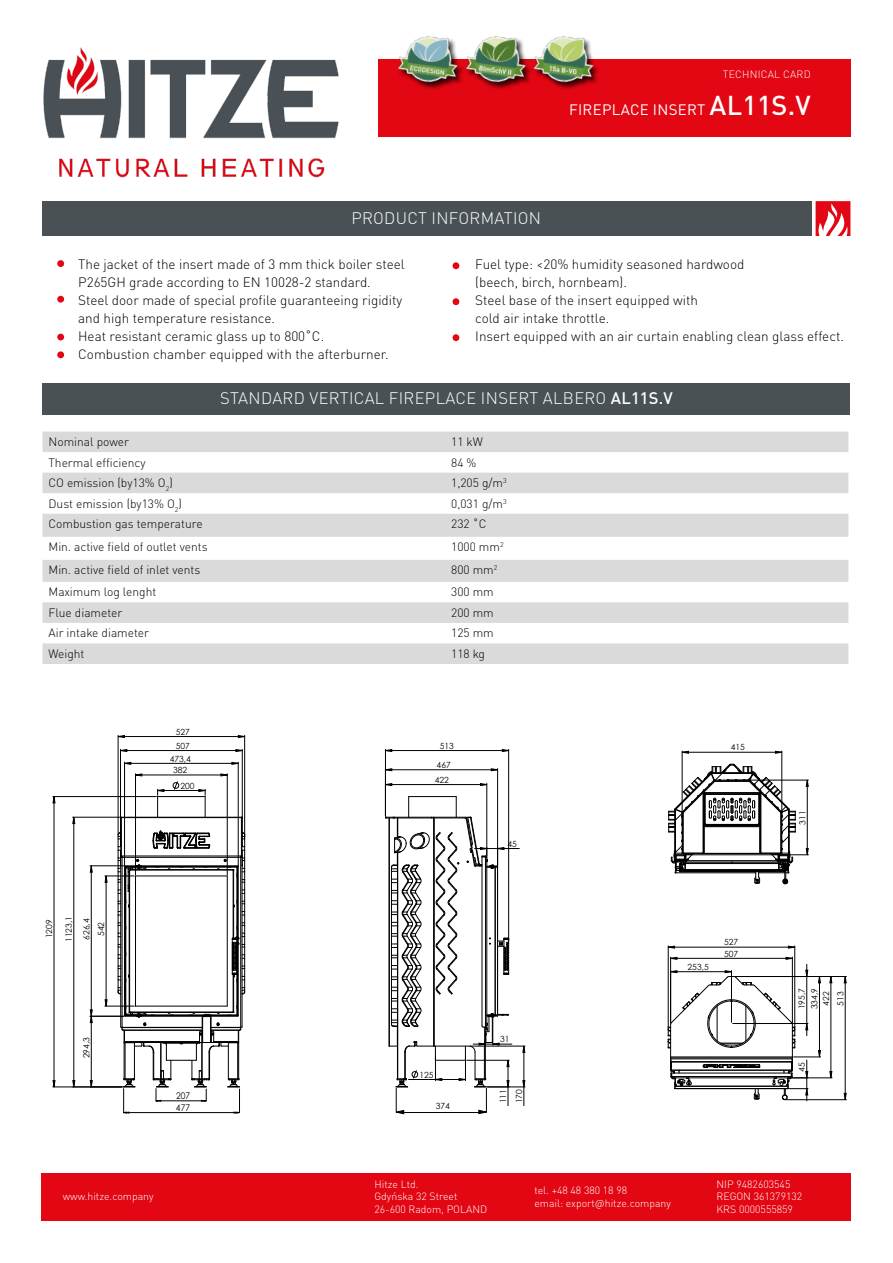
<style>
.page{position:relative;width:893px;height:1263px;background:#fff}
.page>*{position:absolute;margin:0;border:0;box-sizing:border-box;transform-origin:0 0}
.t1{font:300 16.5px "DIN Pro";letter-spacing:.02em;color:#fff}
.t2{font:15px "DIN Pro";letter-spacing:.02em;color:#fff}
.t3{font:300 13.5px/18px "DIN Pro";color:#000}
.t4{font:300 12px "DIN Pro";color:#000}
.t5{font:300 10.5px/12.6px "DIN Pro";color:#fff}
.t6{font:300 10.5px "DIN Pro";letter-spacing:.02em;color:#fff}
.t7{font:9.15px/12.1px "Century Gothic";color:#000;scale:.92 1}
.t8{font:8.55px "Century Gothic";color:#000}
.t9{font:8.4px/15.9px "Century Gothic";color:#000}
.s1{font-weight:500;font-size:27px}
.s2{font-weight:500}
</style>
<div class="page">
<img style="left:43px;top:47px;width:296px;height:131px">
<div style="left:43px;top:201px;width:769px;height:35px;background:#495155"></div>
<div style="left:378px;top:60px;width:472px;height:77px;background:#e30613"></div>
<div style="left:41px;top:1172px;width:809px;height:48px;background:#e30613"></div>
<div style="left:43px;top:383px;width:807px;height:32px;background:#495155"></div>
<img style="left:467px;top:36px;width:60px;height:53px">
<img style="left:391px;top:36px;width:76px;height:53px">
<div style="left:57px;top:260px;width:7px;height:7px;background:#e30613;border-radius:50%"></div>
<div style="left:57px;top:296px;width:7px;height:7px;background:#e30613;border-radius:50%"></div>
<div style="left:57px;top:334px;width:7px;height:6px;background:#e30613;border-radius:50%"></div>
<div style="left:452px;top:262px;width:7px;height:7px;background:#e30613;border-radius:50%"></div>
<div style="left:452px;top:298px;width:7px;height:7px;background:#e30613;border-radius:50%"></div>
<div style="left:57px;top:351px;width:7px;height:7px;background:#e30613;border-radius:50%"></div>
<div style="left:452px;top:334px;width:7px;height:7px;background:#e30613;border-radius:50%"></div>
<svg style="left:816px;top:201px;width:34px;height:35px"></svg>
<svg style="left:43px;top:431px;width:805px;height:233px;fill:#dadada"></svg>
<hr style="left:120px;top:750px;width:122px;height:1px;background:#000">
<hr style="left:242px;top:749px;width:1px;height:68px;background:#000">
<hr style="left:120px;top:749px;width:1px;height:68px;background:#000">
<hr style="left:125px;top:763px;width:113px;height:1px;background:#000">
<hr style="left:238px;top:762px;width:1px;height:104px;background:#000">
<hr style="left:124px;top:762px;width:1px;height:104px;background:#000">
<hr style="left:74px;top:817px;width:1px;height:270px;background:#000">
<hr style="left:73px;top:817px;width:47px;height:1px;background:#000">
<hr style="left:54px;top:796px;width:1px;height:291px;background:#000">
<hr style="left:53px;top:1087px;width:69px;height:1px;background:#000">
<hr style="left:53px;top:796px;width:103px;height:1px;background:#000">
<hr style="left:91px;top:1016px;width:1px;height:71px;background:#000">
<hr style="left:91px;top:866px;width:1px;height:150px;background:#000">
<hr style="left:90px;top:1016px;width:34px;height:1px;background:#000">
<hr style="left:90px;top:865px;width:34px;height:1px;background:#000">
<hr style="left:118px;top:736px;width:127px;height:1px;background:#000">
<hr style="left:244px;top:735px;width:1px;height:103px;background:#000">
<hr style="left:118px;top:735px;width:1px;height:98px;background:#000">
<svg style="left:235px;top:749px;width:8px;height:3px"></svg>
<svg style="left:120px;top:749px;width:7px;height:3px"></svg>
<svg style="left:231px;top:762px;width:8px;height:3px"></svg>
<svg style="left:124px;top:762px;width:7px;height:3px"></svg>
<svg style="left:72px;top:817px;width:3px;height:7px"></svg>
<svg style="left:72px;top:1080px;width:3px;height:7px"></svg>
<svg style="left:52px;top:1080px;width:4px;height:7px"></svg>
<svg style="left:52px;top:796px;width:4px;height:7px"></svg>
<svg style="left:90px;top:1080px;width:3px;height:7px"></svg>
<svg style="left:90px;top:1009px;width:3px;height:14px"></svg>
<svg style="left:90px;top:865px;width:3px;height:8px"></svg>
<svg style="left:238px;top:735px;width:7px;height:3px"></svg>
<svg style="left:118px;top:735px;width:7px;height:3px"></svg>
<hr style="left:385px;top:784px;width:102px;height:1px;background:#000">
<hr style="left:487px;top:783px;width:1px;height:73px;background:#000">
<hr style="left:385px;top:769px;width:113px;height:1px;background:#000">
<hr style="left:497px;top:768px;width:1px;height:97px;background:#000">
<hr style="left:385px;top:750px;width:124px;height:1px;background:#000">
<hr style="left:508px;top:749px;width:1px;height:192px;background:#000">
<hr style="left:385px;top:749px;width:1px;height:67px;background:#000">
<svg style="left:480px;top:783px;width:7px;height:3px"></svg>
<svg style="left:386px;top:783px;width:6px;height:3px"></svg>
<svg style="left:491px;top:768px;width:7px;height:3px"></svg>
<svg style="left:502px;top:749px;width:7px;height:3px"></svg>
<svg style="left:385px;top:749px;width:7px;height:3px"></svg>
<hr style="left:668px;top:947px;width:127px;height:1px;background:#000">
<hr style="left:668px;top:946px;width:1px;height:81px;background:#000">
<hr style="left:794px;top:946px;width:1px;height:81px;background:#000">
<hr style="left:831px;top:976px;width:1px;height:102px;background:#000">
<hr style="left:792px;top:1077px;width:40px;height:1px;background:#000">
<hr style="left:845px;top:976px;width:1px;height:124px;background:#000">
<hr style="left:786px;top:1099px;width:60px;height:1px;background:#000">
<hr style="left:735px;top:976px;width:111px;height:1px;background:#000">
<svg style="left:668px;top:946px;width:7px;height:3px"></svg>
<svg style="left:788px;top:946px;width:7px;height:3px"></svg>
<svg style="left:829px;top:977px;width:3px;height:6px"></svg>
<svg style="left:829px;top:1071px;width:3px;height:7px"></svg>
<svg style="left:844px;top:1093px;width:3px;height:7px"></svg>
<svg style="left:667px;top:957px;width:154px;height:144px"></svg>
<hr style="left:682px;top:752px;width:100px;height:1px;background:#000">
<hr style="left:781px;top:751px;width:1px;height:65px;background:#000">
<hr style="left:682px;top:751px;width:1px;height:73px;background:#000">
<hr style="left:807px;top:780px;width:1px;height:75px;background:#000">
<hr style="left:686px;top:854px;width:122px;height:1px;background:#000">
<hr style="left:728px;top:780px;width:80px;height:1px;background:#000">
<svg style="left:775px;top:751px;width:7px;height:3px"></svg>
<svg style="left:682px;top:751px;width:7px;height:3px"></svg>
<svg style="left:806px;top:848px;width:3px;height:7px"></svg>
<svg style="left:806px;top:779px;width:3px;height:8px"></svg>
<svg style="left:668px;top:763px;width:128px;height:121px"></svg>
<svg style="left:385px;top:796px;width:140px;height:318px"></svg>
<svg style="left:105px;top:773px;width:140px;height:341px"></svg>
<img style="left:527px;top:36px;width:76px;height:53px">
<p class="t6" style="left:723px;top:66px;width:89px">TECHNICAL CARD</p>
<p class="t2" style="left:569px;top:98px;width:243px">FIREPLACE INSERT <span class="s1">AL11S.V</span></p>
<p class="t1" style="left:352px;top:206px;width:191px">PRODUCT INFORMATION</p>
<p class="t3" style="left:78px;top:254px;width:328px">The jacket of the insert made of 3 mm thick boiler steel P265GH grade according to EN 10028-2 standard.<br>Steel door made of special profile guaranteeing rigidity and high temperature resistance.<br>Heat resistant ceramic glass up to 800˚C.<br>Combustion chamber equipped with the afterburner.</p>
<p class="t3" style="left:475px;top:254px;width:370px">Fuel type: &lt;20% humidity seasoned hardwood<br>(beech, birch, hornbeam).<br>Steel base of the insert equipped with<br>cold air intake throttle.<br>Insert equipped with an air curtain enabling clean glass effect.</p>
<p class="t1" style="left:220px;top:385px;width:454px">STANDARD VERTICAL FIREPLACE INSERT ALBERO <span class="s2">AL11S.V</span></p>
<p class="t4" style="left:49px;top:432px;width:82px">Nominal power</p>
<p class="t4" style="left:451px;top:432px;width:33px">11 kW</p>
<p class="t4" style="left:49px;top:453px;width:99px">Thermal efficiency</p>
<p class="t4" style="left:451px;top:453px;width:27px">84 %</p>
<p class="t4" style="left:49px;top:474px;width:126px">CO emission (by13% O<sub>2</sub>)</p>
<p class="t4" style="left:451px;top:474px;width:57px">1,205 g/m<sup>3</sup></p>
<p class="t4" style="left:49px;top:494px;width:135px">Dust emission (by13% O<sub>2</sub>)</p>
<p class="t4" style="left:451px;top:494px;width:57px">0,031 g/m<sup>3</sup></p>
<p class="t4" style="left:49px;top:515px;width:156px">Combustion gas temperature</p>
<p class="t4" style="left:451px;top:515px;width:37px">232 ˚C</p>
<p class="t4" style="left:49px;top:538px;width:161px">Min. active field of outlet vents</p>
<p class="t4" style="left:451px;top:538px;width:54px">1000 mm<sup>2</sup></p>
<p class="t4" style="left:49px;top:561px;width:153px">Min. active field of inlet vents</p>
<p class="t4" style="left:451px;top:561px;width:48px">800 mm<sup>2</sup></p>
<p class="t4" style="left:49px;top:583px;width:109px">Maximum log lenght</p>
<p class="t4" style="left:451px;top:583px;width:44px">300 mm</p>
<p class="t4" style="left:49px;top:603px;width:75px">Flue diameter</p>
<p class="t4" style="left:451px;top:603px;width:44px">200 mm</p>
<p class="t4" style="left:49px;top:624px;width:102px">Air intake diameter</p>
<p class="t4" style="left:451px;top:624px;width:44px">125 mm</p>
<p class="t4" style="left:49px;top:644px;width:37px">Weight</p>
<p class="t4" style="left:451px;top:644px;width:35px">118 kg</p>
<p class="t9" style="left:176px;top:723px;width:16px">527</p>
<p class="t9" style="left:176px;top:737px;width:16px">507</p>
<p class="t9" style="left:170px;top:750px;width:23px">473,4</p>
<p class="t9" style="left:173px;top:762px;width:16px">382</p>
<p class="t9" style="left:181px;top:777px;width:16px">200</p>
<p class="t9" style="left:41px;top:938px;width:20px;rotate:-90deg">1209</p>
<p class="t9" style="left:61px;top:942px;width:27px;rotate:-90deg">1123,1</p>
<p class="t9" style="left:78px;top:939px;width:23px;rotate:-90deg">626,4</p>
<p class="t9" style="left:93px;top:936px;width:16px;rotate:-90deg">542</p>
<p class="t9" style="left:78px;top:1058px;width:23px;rotate:-90deg">294,3</p>
<p class="t7" style="left:176px;top:1089px;width:17px">207<br>477</p>
<p class="t5" style="left:63px;top:1189px;width:92px">www.hitze.company</p>
<p class="t9" style="left:440px;top:737px;width:16px">513</p>
<p class="t9" style="left:435px;top:772px;width:16px">422</p>
<p class="t9" style="left:437px;top:757px;width:16px">467</p>
<p class="t9" style="left:508px;top:835px;width:11px">45</p>
<p class="t9" style="left:731px;top:739px;width:16px">415</p>
<p class="t9" style="left:794px;top:824px;width:16px;rotate:-90deg">311</p>
<p class="t9" style="left:419px;top:1066px;width:16px">125</p>
<p class="t8" style="left:436px;top:1100px;width:16px">374</p>
<p class="t9" style="left:500px;top:1031px;width:11px">31</p>
<p class="t9" style="left:495px;top:1103px;width:16px;rotate:-90deg">111<br>170</p>
<p class="t9" style="left:688px;top:959px;width:23px">253,5</p>
<p class="t9" style="left:724px;top:936px;width:16px;line-height:11.2px">527<br>507</p>
<p class="t9" style="left:795px;top:1009px;width:23px;line-height:12.8px;rotate:-90deg">195,7<br>334,9</p>
<p class="t9" style="left:818px;top:1006px;width:16px;rotate:-90deg">422</p>
<p class="t9" style="left:832px;top:1006px;width:16px;rotate:-90deg">513</p>
<p class="t9" style="left:794px;top:1072px;width:11px;rotate:-90deg">45</p>
<p class="t5" style="left:374px;top:1177px;width:114px">Hitze Ltd.<br>Gdyńska 32 Street<br>26-600 Radom, POLAND</p>
<p class="t5" style="left:534px;top:1183px;width:138px">tel. +48 48 380 18 98<br>email: export@hitze.company</p>
<p class="t5" style="left:716px;top:1177px;width:87px">NIP 9482603545<br>REGON 361379132<br>KRS 0000555859</p>
</div>
